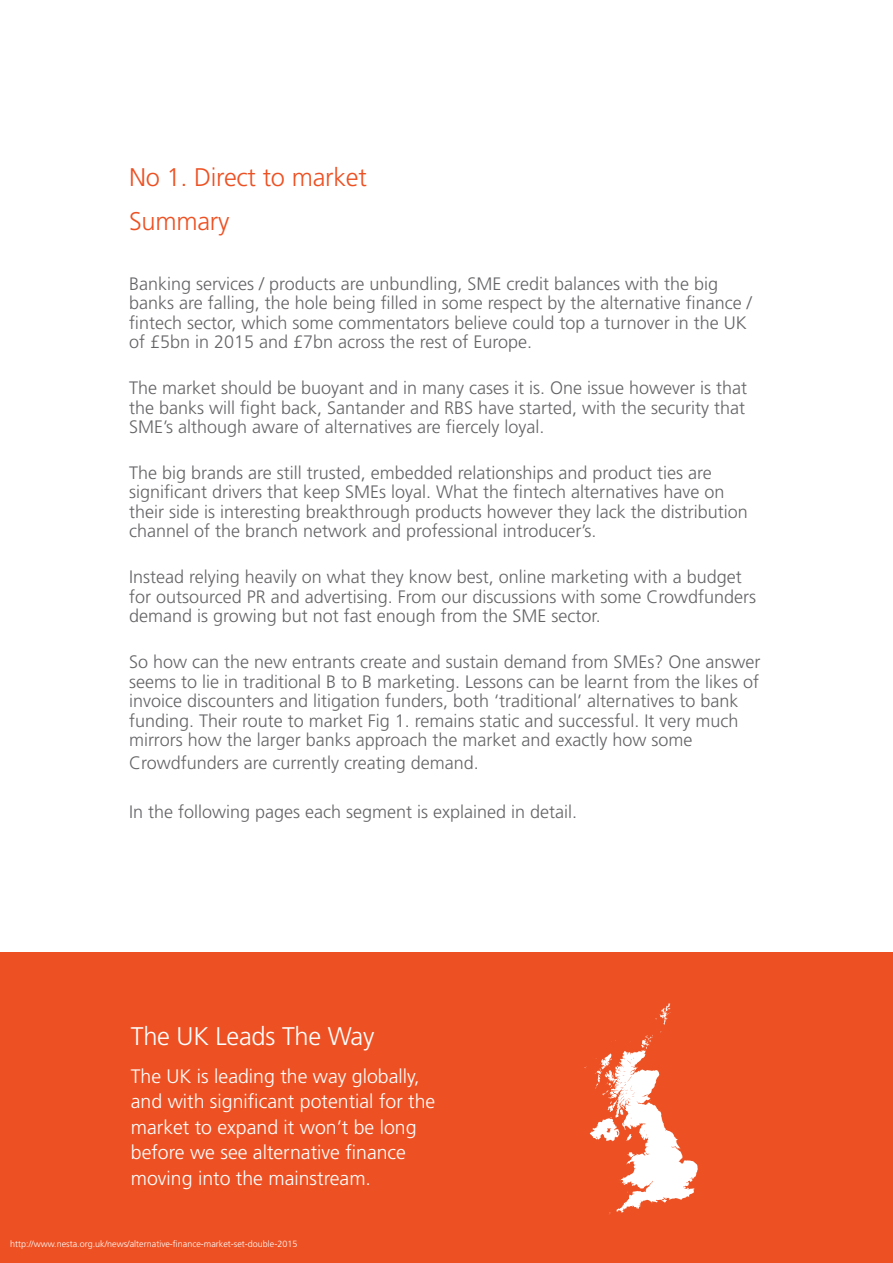
<style>
.page{position:relative;width:893px;height:1263px;background:#fff}
.page>*{position:absolute;margin:0;border:0;box-sizing:border-box;transform-origin:0 0}
.t1{font:300 25.5px "Frutiger LT Std";letter-spacing:-.01em;color:#ed5123}
.t2{font:300 25.5px "Frutiger LT Std";letter-spacing:-.01em;color:#fff}
.t3{font:300 19.5px/25.5px "Frutiger LT Std";color:#fff}
.t4{font:300 18px/19.5px "Frutiger LT Std";color:#656568}
.t5{font:300 9px "Frutiger LT Std";color:#fff}
</style>
<div class="page">
<div style="left:0;top:953px;width:892px;height:310px;background:#ed5123"></div>
<svg style="left:584px;top:1003px;width:114px;height:211px"></svg>
<p class="t1" style="left:129px;top:162px;width:239px">No 1. Direct to market</p>
<p class="t1" style="left:129px;top:207px;width:102px">Summary</p>
<p class="t4" style="left:129px;top:274px;width:624px">Banking services / products are unbundling, SME credit balances with the big banks are falling, the hole being filled in some respect by the alternative finance / fintech sector, which some commentators believe could top a turnover in the UK of £5bn in 2015 and £7bn across the rest of Europe.</p>
<p class="t4" style="left:129px;top:378px;width:620px;text-align:justify">The market should be buoyant and in many cases it is. One issue however is that the banks will fight back, Santander and RBS have started, with the security that SME’s although aware of alternatives are fiercely loyal.</p>
<p class="t4" style="left:129px;top:463px;width:620px">The big brands are still trusted, embedded relationships and product ties are significant drivers that keep SMEs loyal. What the fintech alternatives have on their side is interesting breakthrough products however they lack the distribution channel of the branch network and professional introducer’s.</p>
<p class="t4" style="left:129px;top:567px;width:629px">Instead relying heavily on what they know best, online marketing with a budget for outsourced PR and advertising. From our discussions with some Crowdfunders demand is growing but not fast enough from the SME sector.</p>
<p class="t4" style="left:129px;top:652px;width:633px">So how can the new entrants create and sustain demand from SMEs? One answer seems to lie in traditional B to B marketing. Lessons can be learnt from the likes of invoice discounters and litigation funders, both ‘traditional’ alternatives to bank funding. Their route to market Fig 1. remains static and successful. It very much mirrors how the larger banks approach the market and exactly how some</p>
<p class="t4" style="left:129px;top:753px;width:351px">Crowdfunders are currently creating demand.</p>
<p class="t4" style="left:129px;top:802px;width:450px">In the following pages each segment is explained in detail.</p>
<p class="t2" style="left:131px;top:1021px;width:245px">The UK Leads The Way</p>
<p class="t3" style="left:131px;top:1064px;width:306px">The UK is leading the way globally, and with significant potential for the market to expand it won’t be long before we see alternative finance moving into the mainstream.</p>
<p class="t5" style="left:10px;top:1239px;width:289px">http://www.nesta.org.uk/news/alternative-finance-market-set-double-2015</p>
</div>
